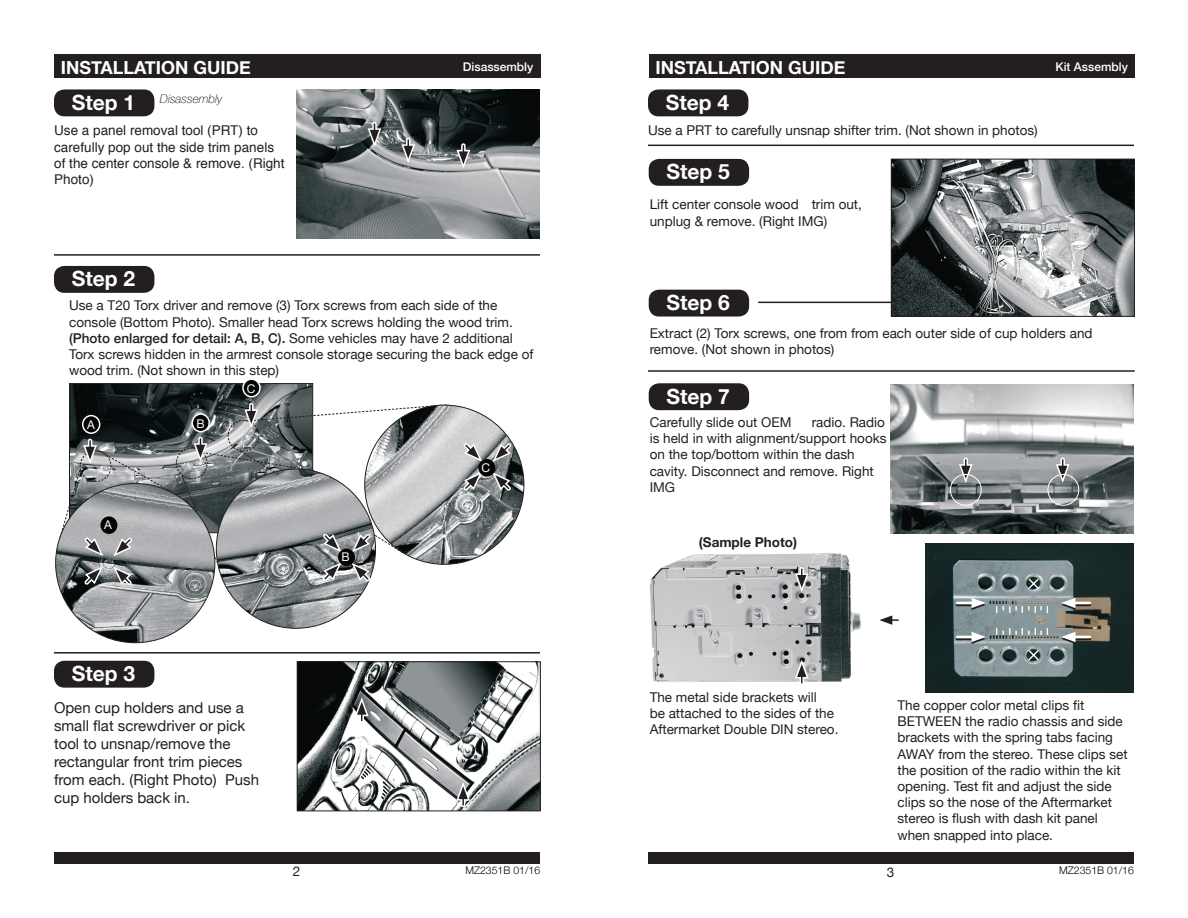
<style>
.page{position:relative;width:1188px;height:918px;background:#fff}
.page>*{position:absolute;margin:0;border:0;box-sizing:border-box;transform-origin:0 0}
.t1{font:700 21px "Helvetica Neue";color:#fff}
.t2{font:700 18px "Helvetica Neue";color:#fff}
.t3{font:15px/18px "Helvetica Neue";color:#231f20}
.t4{font:13.5px/16.2px "Helvetica Neue";color:#231f20}
.t5{font:13.5px/16.2px "Helvetica";color:#231f20}
.t6{font:700 13.5px "Helvetica Neue";color:#231f20}
.t7{font:500 12px "Helvetica Neue";color:#fff}
.t8{font:italic 100 12px "Helvetica Neue";color:#040503}
.t9{font:12px "Helvetica Neue";color:#fff}
.t10{font:300 10.5px "Helvetica Neue";color:#040503}
.s1{font-weight:500}
</style>
<div class="page">
<div style="left:54px;top:852px;width:486px;height:12px;background:#231f20"></div>
<div style="left:648px;top:852px;width:486px;height:12px;background:#231f20"></div>
<div style="left:54px;top:54px;width:486px;height:23px;background:#231f20"></div>
<div style="left:649px;top:54px;width:486px;height:23px;background:#231f20"></div>
<div style="left:54px;top:89px;width:100px;height:27px;background:#231f20;border-radius:10px"></div>
<div style="left:648px;top:89px;width:100px;height:27px;background:#231f20;border-radius:10px"></div>
<div style="left:54px;top:266px;width:100px;height:27px;background:#231f20;border-radius:10px"></div>
<div style="left:54px;top:661px;width:100px;height:27px;background:#231f20;border-radius:10px"></div>
<div style="left:649px;top:159px;width:100px;height:27px;background:#231f20;border-radius:10px"></div>
<div style="left:649px;top:290px;width:100px;height:27px;background:#231f20;border-radius:10px"></div>
<div style="left:649px;top:383px;width:100px;height:27px;background:#231f20;border-radius:10px"></div>
<hr style="left:648px;top:145px;width:486px;height:1px;background:#231f20">
<hr style="left:758px;top:302px;width:134px;height:1px;background:#231f20">
<hr style="left:648px;top:370px;width:487px;height:2px;background:#231f20">
<hr style="left:54px;top:254px;width:486px;height:2px;background:#231f20">
<hr style="left:54px;top:652px;width:486px;height:2px;background:#231f20">
<img style="left:650px;top:514px;width:241px;height:168px">
<svg style="left:794px;top:659px;width:16px;height:25px"></svg>
<svg style="left:794px;top:566px;width:16px;height:27px"></svg>
<img style="left:926px;top:543px;width:208px;height:149px">
<svg style="left:995px;top:605px;width:54px;height:56px;background:#899597"></svg>
<hr style="left:1070px;top:604px;width:20px;height:2px;background:#231f20">
<hr style="left:1070px;top:602px;width:20px;height:2px;background:#fff">
<svg style="left:1061px;top:598px;width:15px;height:12px"></svg>
<hr style="left:1070px;top:638px;width:20px;height:2px;background:#231f20">
<hr style="left:1070px;top:636px;width:20px;height:2px;background:#fff">
<svg style="left:1061px;top:632px;width:15px;height:12px"></svg>
<hr style="left:957px;top:604px;width:20px;height:2px;background:#231f20">
<hr style="left:957px;top:602px;width:20px;height:2px;background:#fff">
<svg style="left:971px;top:598px;width:15px;height:12px"></svg>
<hr style="left:957px;top:638px;width:20px;height:2px;background:#231f20">
<hr style="left:957px;top:636px;width:20px;height:2px;background:#fff">
<svg style="left:971px;top:632px;width:15px;height:12px"></svg>
<svg style="left:1027px;top:577px;width:13px;height:13px"></svg>
<svg style="left:874px;top:612px;width:25px;height:16px"></svg>
<img style="left:297px;top:89px;width:243px;height:150px">
<svg style="left:455px;top:143px;width:16px;height:27px"></svg>
<svg style="left:367px;top:121px;width:15px;height:27px"></svg>
<svg style="left:400px;top:137px;width:16px;height:27px"></svg>
<img style="left:71px;top:385px;width:240px;height:17px">
<img style="left:56px;top:484px;width:159px;height:159px;border-radius:80px">
<img style="left:216px;top:469px;width:160px;height:159px;border-radius:80px">
<img style="left:365px;top:405px;width:159px;height:159px;border-radius:80px">
<svg style="left:462px;top:442px;width:22px;height:21px"></svg>
<svg style="left:491px;top:471px;width:21px;height:21px"></svg>
<svg style="left:462px;top:470px;width:22px;height:22px"></svg>
<svg style="left:491px;top:442px;width:22px;height:22px"></svg>
<svg style="left:59px;top:402px;width:388px;height:185px"></svg>
<div style="left:83px;top:416px;width:17px;height:17px;background:#040503;border-radius:50%"></div>
<div style="left:82px;top:415px;width:18px;height:19px;border:2px solid #fff;border-radius:50%"></div>
<div style="left:192px;top:414px;width:17px;height:18px;background:#040503;border-radius:50%"></div>
<div style="left:192px;top:413px;width:18px;height:19px;border:2px solid #fff;border-radius:50%"></div>
<div style="left:338px;top:548px;width:17px;height:18px;background:#040503;border-radius:50%"></div>
<div style="left:243px;top:379px;width:17px;height:18px;background:#040503;border-radius:50%"></div>
<div style="left:242px;top:378px;width:19px;height:19px;border:2px solid #fff;border-radius:50%"></div>
<div style="left:478px;top:459px;width:17px;height:18px;background:#040503;border-radius:50%"></div>
<div style="left:100px;top:516px;width:17px;height:18px;background:#040503;border-radius:50%"></div>
<img style="left:299px;top:664px;width:240px;height:145px">
<div style="left:297px;top:662px;width:244px;height:149px;border:1px solid #231f20"></div>
<svg style="left:455px;top:781px;width:16px;height:27px"></svg>
<svg style="left:354px;top:697px;width:16px;height:27px"></svg>
<img style="left:893px;top:161px;width:240px;height:154px">
<div style="left:891px;top:159px;width:244px;height:158px;border:1px solid #231f20"></div>
<img style="left:891px;top:384px;width:243px;height:150px">
<svg style="left:950px;top:457px;width:129px;height:49px;background:#8f9496"></svg>
<p class="t2" style="left:61px;top:54px;width:191px">INSTALLATION GUIDE</p>
<p class="t7" style="left:463px;top:57px;width:72px">Disassembly</p>
<p class="t2" style="left:655px;top:54px;width:191px">INSTALLATION GUIDE</p>
<p class="t8" style="left:160px;top:89px;width:64px">Disassembly</p>
<p class="t1" style="left:72px;top:86px;width:65px">Step 1</p>
<p class="t1" style="left:666px;top:86px;width:65px">Step 4</p>
<p class="t5" style="left:54px;top:123px;width:232px">Use a panel removal tool (PRT) to carefully pop out the side trim panels of the center console &amp; remove. (Right<br>Photo)</p>
<p class="t1" style="left:72px;top:262px;width:65px">Step 2</p>
<p class="t4" style="left:648px;top:123px;width:391px">Use a PRT to carefully unsnap shifter trim. (Not shown in photos)</p>
<p class="t1" style="left:666px;top:155px;width:65px">Step 5</p>
<p class="t4" style="left:650px;top:197px;width:214px">Lift center console wood trim out, unplug &amp; remove. (Right IMG)</p>
<p class="t7" style="left:1055px;top:57px;width:74px">Kit Assembly</p>
<p class="t4" style="left:69px;top:298px;width:466px">Use a T20 Torx driver and remove (3) Torx screws from each side of the console (Bottom Photo). Smaller head Torx screws holding the wood trim. <span class="s1">(Photo enlarged for detail: A, B, C).</span> Some vehicles may have 2 additional Torx screws hidden in the armrest console storage securing the back edge of wood trim. (Not shown in this step)</p>
<p class="t9" style="left:87px;top:416px;width:9px">A</p>
<p class="t9" style="left:196px;top:415px;width:10px">B</p>
<p class="t9" style="left:104px;top:516px;width:9px">A</p>
<p class="t9" style="left:247px;top:380px;width:10px">C</p>
<p class="t1" style="left:72px;top:657px;width:65px">Step 3</p>
<p class="t3" style="left:54px;top:699px;width:207px">Open cup holders and use a small flat screwdriver or pick tool to unsnap/remove the rectangular front trim pieces from each. (Right Photo) Push cup holders back in.</p>
<p class="t9" style="left:341px;top:548px;width:10px">B</p>
<p class="t9" style="left:482px;top:459px;width:10px">C</p>
<p class="t1" style="left:666px;top:286px;width:65px">Step 6</p>
<p class="t4" style="left:650px;top:326px;width:444px">Extract (2) Torx screws, one from from each outer side of cup holders and remove. (Not shown in photos)</p>
<p class="t1" style="left:666px;top:380px;width:65px">Step 7</p>
<p class="t4" style="left:650px;top:415px;width:143px">Carefully slide out OEM</p>
<p class="t4" style="left:650px;top:415px;width:238px;text-indent:162px">radio. Radio is held in with alignment/support hooks on the top/bottom within the dash cavity. Disconnect and remove. Right<br>IMG</p>
<p class="t6" style="left:699px;top:531px;width:100px">(Sample Photo)</p>
<p class="t4" style="left:650px;top:689px;width:190px">The metal side brackets will<br>be attached to the sides of the<br>Aftermarket Double DIN stereo.</p>
<p class="t4" style="left:898px;top:698px;width:232px">The copper color metal clips fit BETWEEN the radio chassis and side brackets with the spring tabs facing AWAY from the stereo. These clips set the position of the radio within the kit opening. Test fit and adjust the side clips so the nose of the Aftermarket stereo is flush with dash kit panel when snapped into place.</p>
<p class="t10" style="left:465px;top:862px;width:76px">MZ2351B 01/16</p>
<p class="t10" style="left:1059px;top:862px;width:76px">MZ2351B 01/16</p>
<p class="t4" style="left:293px;top:864px;width:9px">2</p>
<p class="t4" style="left:887px;top:865px;width:9px">3</p>
</div>
